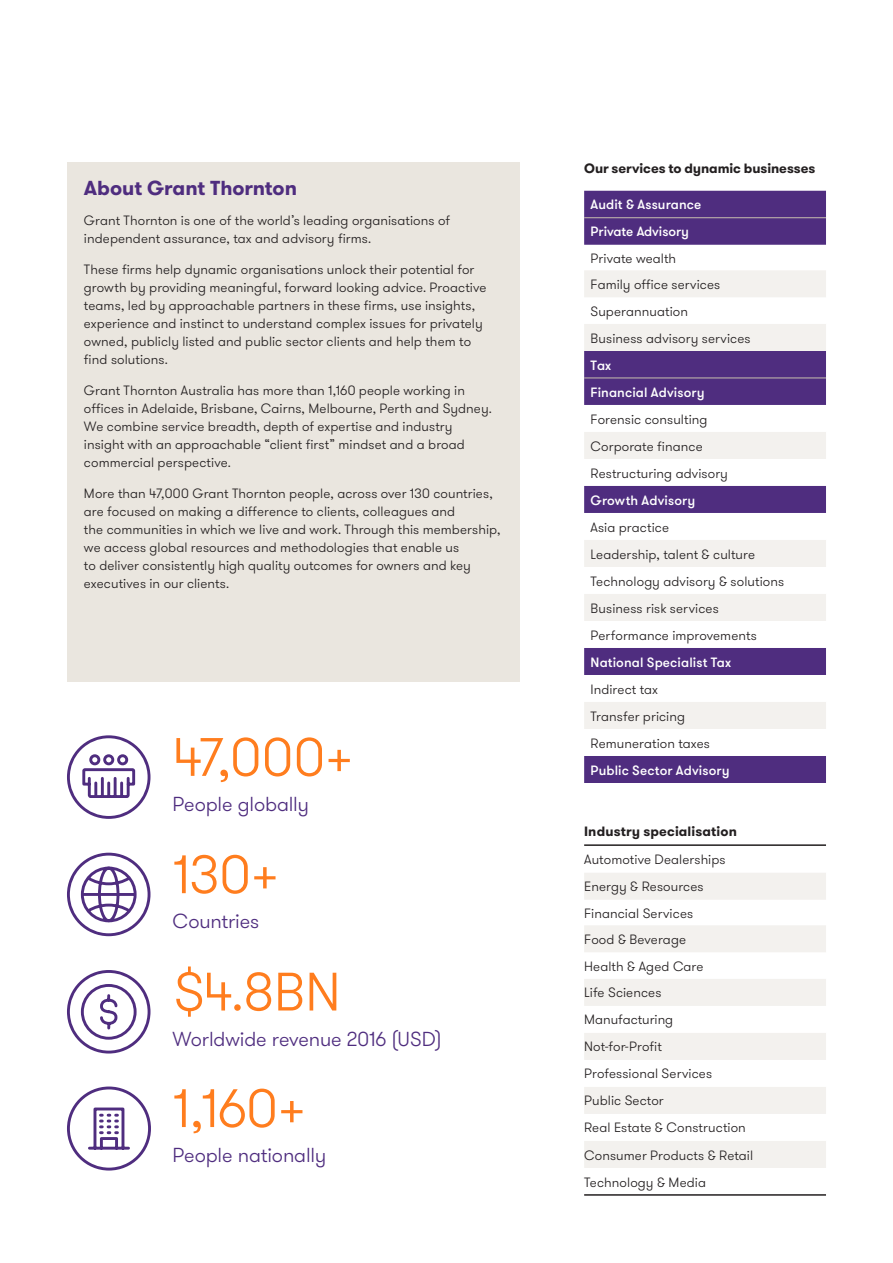
<style>
.page{position:relative;width:893px;height:1263px;background:#fff}
.page>*{position:absolute;margin:0;border:0;box-sizing:border-box;transform-origin:0 0}
.GT_Heading_2_Light{font:300 54px "GT Walsheim Pro";letter-spacing:-.005em;color:#ff7d1e}
.GT_Subhead_Light_-_1{font:300 20.25px "GT Walsheim Pro";letter-spacing:-.005em;color:#4f2d7f}
.GT_Body_Copy_Light{font:700 20.25px "GT Walsheim Pro";color:#4f2d7f}
.GT_Body_Copy_Light-2{font:300 13.5px/18px "GT Walsheim Pro";letter-spacing:.005em;color:#231f20}
._05_Body_no_indent{font:300 13.5px "GT Walsheim Pro";letter-spacing:.005em;color:#231f20}
._05_Body_no_indent-2{font:500 13.5px "GT Walsheim Pro";letter-spacing:.01em;color:#fff}
.Table_heading{font:700 13.5px "GT Walsheim Pro";color:#231f20}
._04_Sub_heading_two{font:300 13.5px "GT Walsheim Pro";color:#231f20}
._04_Sub_heading_two-2{font:500 13.5px "GT Walsheim Pro";color:#fff}
</style>
<div class="page">
<div style="left:67px;top:162px;width:452px;height:519px;background:#eae6df"></div>
<svg style="left:67px;top:735px;width:83px;height:84px"></svg>
<svg style="left:67px;top:853px;width:83px;height:83px"></svg>
<svg style="left:67px;top:970px;width:83px;height:83px"></svg>
<svg style="left:67px;top:1086px;width:84px;height:84px"></svg>
<svg style="left:584px;top:873px;width:242px;height:295px;fill:#f3f1ee"></svg>
<hr style="left:584px;top:844px;width:242px;height:2px;background:#231f20">
<hr style="left:584px;top:1194px;width:242px;height:2px;background:#231f20">
<svg style="left:584px;top:191px;width:242px;height:592px;fill:#4f2d7f"></svg>
<svg style="left:584px;top:270px;width:242px;height:459px"></svg>
<hr style="left:584px;top:217px;width:242px;height:1px;background:#c8beaf">
<hr style="left:584px;top:378px;width:242px;height:1px;background:#c8beaf">
<p class="GT_Body_Copy_Light" style="left:84px;top:174px;width:214px">About Grant Thornton</p>
<p class="GT_Body_Copy_Light-2" style="left:84px;top:212px;width:368px">Grant Thornton is one of the world’s leading organisations of independent assurance, tax and advisory firms.</p>
<p class="GT_Body_Copy_Light-2" style="left:84px;top:261px;width:404px">These firms help dynamic organisations unlock their potential for growth by providing meaningful, forward looking advice. Proactive teams, led by approachable partners in these firms, use insights, experience and instinct to understand complex issues for privately owned, publicly listed and public sector clients and help them to find solutions.</p>
<p class="GT_Body_Copy_Light-2" style="left:84px;top:382px;width:409px">Grant Thornton Australia has more than 1,160 people working in offices in Adelaide, Brisbane, Cairns, Melbourne, Perth and Sydney.<br>We combine service breadth, depth of expertise and industry insight with an approachable “client first” mindset and a broad commercial perspective.</p>
<p class="GT_Body_Copy_Light-2" style="left:84px;top:484px;width:418px">More than 47,000 Grant Thornton people, across over 130 countries, are focused on making a difference to clients, colleagues and<br>the communities in which we live and work. Through this membership, we access global resources and methodologies that enable us<br>to deliver consistently high quality outcomes for owners and key executives in our clients.</p>
<p class="GT_Heading_2_Light" style="left:173px;top:723px;width:183px">47,000+</p>
<p class="GT_Subhead_Light_-_1" style="left:173px;top:791px;width:138px">People globally</p>
<p class="GT_Heading_2_Light" style="left:173px;top:840px;width:109px">130+</p>
<p class="GT_Subhead_Light_-_1" style="left:173px;top:909px;width:88px">Countries</p>
<p class="GT_Heading_2_Light" style="left:173px;top:958px;width:170px">$4.8BN</p>
<p class="GT_Subhead_Light_-_1" style="left:173px;top:1026px;width:270px">Worldwide revenue 2016 (USD)</p>
<p class="GT_Heading_2_Light" style="left:173px;top:1074px;width:136px">1,160+</p>
<p class="GT_Subhead_Light_-_1" style="left:173px;top:1142px;width:155px">People nationally</p>
<p class="Table_heading" style="left:584px;top:159px;width:233px">Our services to dynamic businesses</p>
<p class="_05_Body_no_indent-2" style="left:590px;top:196px;width:112px">Audit &amp; Assurance</p>
<p class="_05_Body_no_indent-2" style="left:590px;top:223px;width:100px">Private Advisory</p>
<p class="_05_Body_no_indent" style="left:590px;top:249px;width:87px">Private wealth</p>
<p class="_05_Body_no_indent" style="left:590px;top:276px;width:131px">Family office services</p>
<p class="_05_Body_no_indent" style="left:590px;top:302px;width:99px">Superannuation</p>
<p class="_05_Body_no_indent" style="left:590px;top:329px;width:162px">Business advisory services</p>
<p class="_04_Sub_heading_two-2" style="left:590px;top:356px;width:22px">Tax</p>
<p class="_05_Body_no_indent-2" style="left:590px;top:383px;width:115px">Financial Advisory</p>
<p class="_05_Body_no_indent" style="left:590px;top:410px;width:118px">Forensic consulting</p>
<p class="_05_Body_no_indent" style="left:590px;top:437px;width:114px">Corporate finance</p>
<p class="_05_Body_no_indent" style="left:590px;top:464px;width:139px">Restructuring advisory</p>
<p class="_05_Body_no_indent-2" style="left:590px;top:491px;width:106px">Growth Advisory</p>
<p class="_05_Body_no_indent" style="left:590px;top:518px;width:80px">Asia practice</p>
<p class="_05_Body_no_indent" style="left:590px;top:545px;width:166px">Leadership, talent &amp; culture</p>
<p class="_05_Body_no_indent" style="left:590px;top:572px;width:195px">Technology advisory &amp; solutions</p>
<p class="_05_Body_no_indent" style="left:590px;top:599px;width:130px">Business risk services</p>
<p class="_05_Body_no_indent" style="left:590px;top:626px;width:168px">Performance improvements</p>
<p class="_05_Body_no_indent-2" style="left:590px;top:653px;width:142px">National Specialist Tax</p>
<p class="_05_Body_no_indent" style="left:590px;top:680px;width:69px">Indirect tax</p>
<p class="_05_Body_no_indent" style="left:590px;top:707px;width:96px">Transfer pricing</p>
<p class="_05_Body_no_indent" style="left:590px;top:734px;width:121px">Remuneration taxes</p>
<p class="_05_Body_no_indent-2" style="left:590px;top:761px;width:140px">Public Sector Advisory</p>
<p class="Table_heading" style="left:584px;top:822px;width:154px">Industry specialisation</p>
<p class="_05_Body_no_indent" style="left:584px;top:851px;width:143px">Automotive Dealerships</p>
<p class="_05_Body_no_indent" style="left:584px;top:878px;width:121px">Energy &amp; Resources</p>
<p class="_05_Body_no_indent" style="left:584px;top:904px;width:111px">Financial Services</p>
<p class="_05_Body_no_indent" style="left:584px;top:931px;width:103px">Food &amp; Beverage</p>
<p class="_05_Body_no_indent" style="left:584px;top:957px;width:121px">Health &amp; Aged Care</p>
<p class="_05_Body_no_indent" style="left:584px;top:984px;width:79px">Life Sciences</p>
<p class="_04_Sub_heading_two" style="left:584px;top:1011px;width:91px">Manufacturing</p>
<p class="_05_Body_no_indent" style="left:584px;top:1038px;width:79px">Not-for-Profit</p>
<p class="_05_Body_no_indent" style="left:584px;top:1065px;width:129px">Professional Services</p>
<p class="_05_Body_no_indent" style="left:584px;top:1092px;width:81px">Public Sector</p>
<p class="_05_Body_no_indent" style="left:584px;top:1119px;width:163px">Real Estate &amp; Construction</p>
<p class="_05_Body_no_indent" style="left:584px;top:1146px;width:171px">Consumer Products &amp; Retail</p>
<p class="_05_Body_no_indent" style="left:584px;top:1173px;width:123px">Technology &amp; Media</p>
</div>
